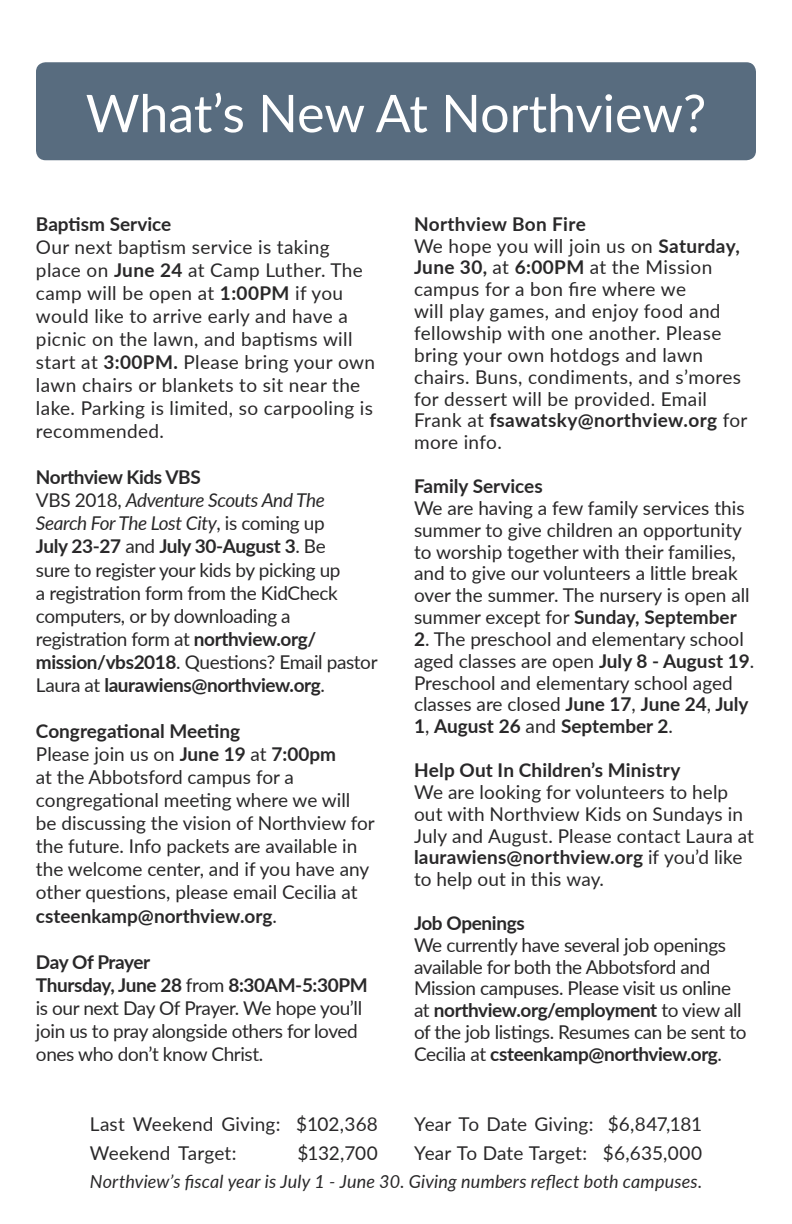
<style>
.page{position:relative;width:792px;height:1224px;background:#fff}
.page>*{position:absolute;margin:0;border:0;box-sizing:border-box;transform-origin:0 0}
.t1{font:52px "Lato";letter-spacing:-.005em;color:#fff}
.t2{font:19px/21.8px "Lato";color:#292829}
.t3{font:19px/23px "Lato";letter-spacing:-.02em;color:#292829}
.t4{font:19px/21.8px "Lato";letter-spacing:.02em;color:#292829}
.t5{font:700 19px "Lato";color:#292829}
.t6{font:700 19px "Lato";letter-spacing:-.02em;color:#292829}
.t7{font:italic 18px "Lato";letter-spacing:.01em;color:#292829}
.s1{font-weight:700}
.s2{font-style:italic}
</style>
<div class="page">
<div style="left:36px;top:62px;width:720px;height:98px;background:#586c7f;border-radius:10px"></div>
<h1 class="t1" style="left:86px;top:76px;width:622px">What’s New At Northview?</h1>
<p class="t5" style="left:36px;top:210px;width:137px">Baptism Service</p>
<p class="t4" style="left:36px;top:234px;width:340px;line-height:23px">Our next baptism service is taking place on <span class="s1">June 24</span> at Camp Luther. The camp will be open at <span class="s1">1:00PM</span> if you would like to arrive early and have a picnic on the lawn, and baptisms will start at <span class="s1">3:00PM.</span> Please bring your own lawn chairs or blankets to sit near the lake. Parking is limited, so carpooling is recommended.</p>
<p class="t3" style="left:36px;top:465px;width:343px"><span class="s1">Northview Kids VBS<br></span>VBS 2018, <span class="s2">Adventure Scouts And The Search For The Lost City</span>, is coming up<br><span class="s1">July 23-27</span> and <span class="s1">July 30-August 3</span>. Be<br>sure to register your kids by picking up<br>a registration form from the KidCheck computers, or by downloading a registration form at <span class="s1">northview.org/ mission/vbs2018</span>. Questions? Email pastor Laura at <span class="s1">laurawiens@northview.org</span>.</p>
<p class="t2" style="left:36px;top:719px;width:340px;line-height:23px"><span class="s1">Congregational Meeting<br></span>Please join us on <span class="s1">June 19</span> at <span class="s1">7:00pm<br></span>at the Abbotsford campus for a congregational meeting where we will be discussing the vision of Northview for the future. Info packets are available in the welcome center, and if you have any other questions, please email Cecilia at <span class="s1">csteenkamp@northview.org</span>.</p>
<p class="t3" style="left:36px;top:949px;width:333px"><span class="s1">Day Of Prayer<br>Thursday, June 28</span> from <span class="s1">8:30AM-5:30PM </span>is our next Day Of Prayer. We hope you’ll join us to pray alongside others for loved ones who don’t know Christ.</p>
<p class="t2" style="left:90px;top:1109px;width:290px;line-height:29px">Last Weekend Giving: $102,368<br>Weekend Target:</p>
<p class="t2" style="left:297px;top:1141px;width:82px">$132,700</p>
<p class="t4" style="left:414px;top:212px;width:335px"><span class="s1">Northview Bon Fire<br></span>We hope you will join us on <span class="s1">Saturday,<br>June 30,</span> at <span class="s1">6:00PM</span> at the Mission campus for a bon fire where we<br>will play games, and enjoy food and fellowship with one another. Please bring your own hotdogs and lawn chairs. Buns, condiments, and s’mores for dessert will be provided. Email<br>Frank at <span class="s1">fsawatsky@northview.org</span> for more info.</p>
<p class="t5" style="left:414px;top:472px;width:130px">Family Services</p>
<p class="t2" style="left:414px;top:496px;width:337px">We are having a few family services this summer to give children an opportunity to worship together with their families, and to give our volunteers a little break over the summer. The nursery is open all summer except for <span class="s1">Sunday, September</span></p>
<p class="t2" style="left:414px;top:627px;width:342px"><span class="s1">2</span>. The preschool and elementary school aged classes are open <span class="s1">July 8 - August 19</span>.<br>Preschool and elementary school aged classes are closed <span class="s1">June 17</span>, <span class="s1">June 24</span>, <span class="s1">July 1</span>, <span class="s1">August 26</span> and <span class="s1">September 2</span>.</p>
<p class="t5" style="left:414px;top:756px;width:268px">Help Out In Children’s Ministry</p>
<p class="t2" style="left:414px;top:780px;width:341px">We are looking for volunteers to help out with Northview Kids on Sundays in July and August. Please contact Laura at <span class="s1">laurawiens@northview.org</span> if you’d like to help out in this way.</p>
<p class="t6" style="left:414px;top:909px;width:112px">Job Openings</p>
<p class="t3" style="left:414px;top:933px;width:334px;line-height:21.8px">We currently have several job openings available for both the Abbotsford and Mission campuses. Please visit us online at <span class="s1">northview.org/employment</span> to view all of the job listings. Resumes can be sent to Cecilia at <span class="s1">csteenkamp@northview.org</span>.</p>
<p class="t2" style="left:414px;top:1109px;width:290px;line-height:29px">Year To Date Giving: $6,847,181<br>Year To Date Target: $6,635,000</p>
<p class="t7" style="left:90px;top:1169px;width:614px">Northview’s fiscal year is July 1 - June 30. Giving numbers reflect both campuses.</p>
</div>
